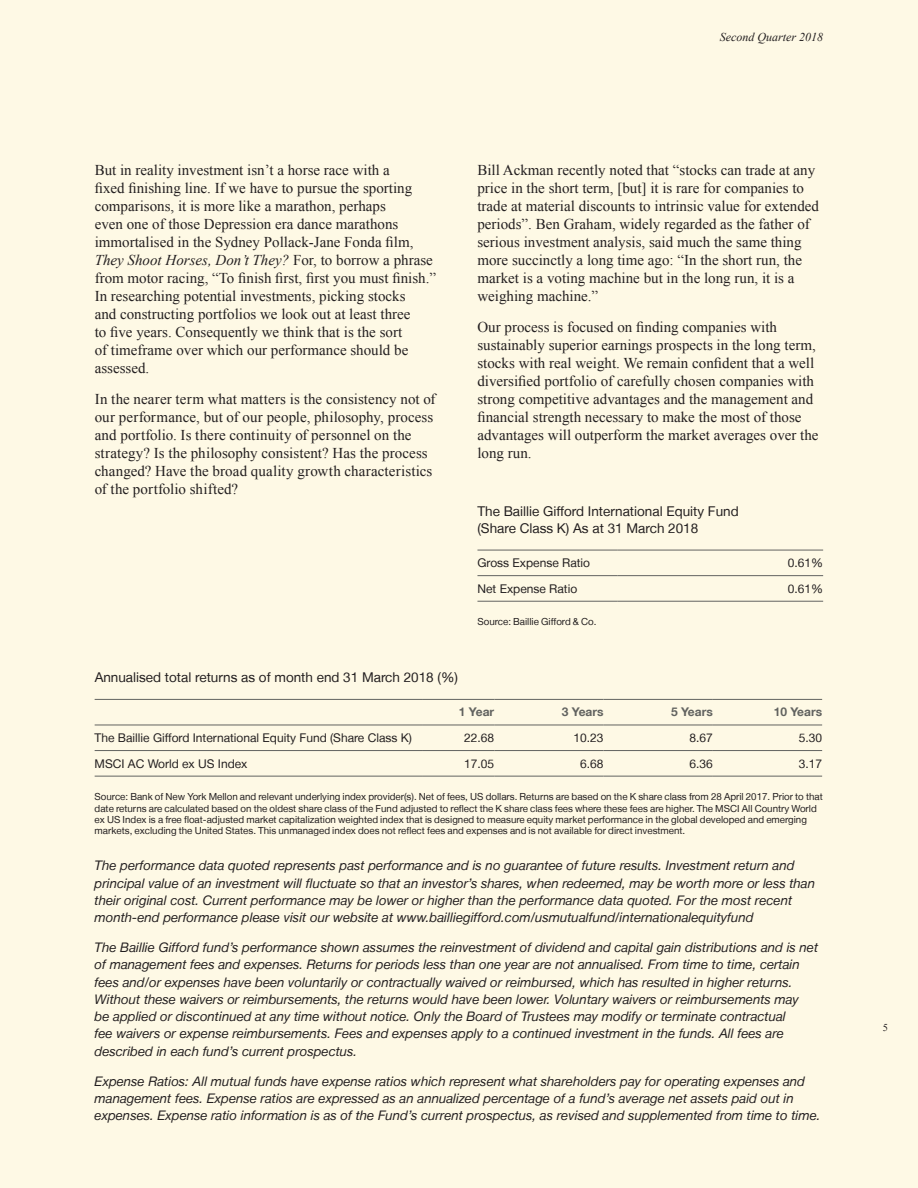
<style>
.page{position:relative;width:918px;height:1188px;background:#fef9e5}
.page>*{position:absolute;margin:0;border:0;box-sizing:border-box;transform-origin:0 0}
.t1{font:15px/18px "Times New Roman";color:#231f20}
.t2{font:13.5px/17.2px "Helvetica Neue LT";color:#231f20}
.t3{font:italic 13.2px/17.2px "Helvetica Neue LT";color:#231f20}
.t4{font:12px "Helvetica Neue LT";color:#231f20}
.t5{font:700 12px "Helvetica Neue LT";color:#626360}
.t6{font:italic 12px "Times New Roman";color:#231f20}
.t7{font:10.5px "Times New Roman";color:#231f20}
.t8{font:9.75px/11.2px "Helvetica Neue LT";color:#231f20}
.s1{font-style:italic}
</style>
<div class="page">
<hr style="left:422px;top:750px;width:72px;height:1px;background:#626360">
<hr style="left:494px;top:750px;width:110px;height:1px;background:#626360">
<hr style="left:604px;top:750px;width:109px;height:1px;background:#626360">
<hr style="left:713px;top:750px;width:109px;height:1px;background:#626360">
<hr style="left:95px;top:776px;width:327px;height:1px;background:#626360">
<hr style="left:95px;top:750px;width:327px;height:1px;background:#626360">
<hr style="left:95px;top:699px;width:327px;height:1px;background:#626360">
<hr style="left:422px;top:699px;width:72px;height:1px;background:#626360">
<hr style="left:494px;top:699px;width:110px;height:1px;background:#626360">
<hr style="left:604px;top:699px;width:109px;height:1px;background:#626360">
<hr style="left:713px;top:699px;width:109px;height:1px;background:#626360">
<hr style="left:95px;top:725px;width:327px;height:1px;background:#626360">
<hr style="left:422px;top:725px;width:72px;height:1px;background:#626360">
<hr style="left:494px;top:725px;width:110px;height:1px;background:#626360">
<hr style="left:604px;top:725px;width:109px;height:1px;background:#626360">
<hr style="left:713px;top:725px;width:109px;height:1px;background:#626360">
<hr style="left:422px;top:776px;width:72px;height:1px;background:#626360">
<hr style="left:494px;top:776px;width:110px;height:1px;background:#626360">
<hr style="left:604px;top:776px;width:109px;height:1px;background:#626360">
<hr style="left:713px;top:776px;width:109px;height:1px;background:#626360">
<hr style="left:618px;top:575px;width:205px;height:1px;background:#626360">
<hr style="left:477px;top:601px;width:141px;height:1px;background:#626360">
<hr style="left:477px;top:550px;width:141px;height:1px;background:#626360">
<hr style="left:477px;top:575px;width:141px;height:1px;background:#626360">
<hr style="left:618px;top:550px;width:205px;height:1px;background:#626360">
<hr style="left:618px;top:601px;width:205px;height:1px;background:#626360">
<p class="t6" style="left:720px;top:29px;width:105px">Second Quarter 2018</p>
<p class="t1" style="left:95px;top:161px;width:343px">But in reality investment isn’t a horse race with a<br>fixed finishing line. If we have to pursue the sporting comparisons, it is more like a marathon, perhaps<br>even one of those Depression era dance marathons immortalised in the Sydney Pollack-Jane Fonda film, <span class="s1">They Shoot Horses, Don’t They?</span> For, to borrow a phrase from motor racing, “To finish first, first you must finish.” In researching potential investments, picking stocks<br>and constructing portfolios we look out at least three<br>to five years. Consequently we think that is the sort<br>of timeframe over which our performance should be assessed.</p>
<p class="t1" style="left:95px;top:389px;width:342px">In the nearer term what matters is the consistency not of our performance, but of our people, philosophy, process and portfolio. Is there continuity of personnel on the strategy? Is the philosophy consistent? Has the process changed? Have the broad quality growth characteristics of the portfolio shifted?</p>
<p class="t2" style="left:95px;top:669px;width:365px">Annualised total returns as of month end 31 March 2018 (%)</p>
<p class="t1" style="left:477px;top:161px;width:343px">Bill Ackman recently noted that “stocks can trade at any price in the short term, [but] it is rare for companies to trade at material discounts to intrinsic value for extended periods”. Ben Graham, widely regarded as the father of serious investment analysis, said much the same thing more succinctly a long time ago: “In the short run, the market is a voting machine but in the long run, it is a weighing machine.”</p>
<p class="t1" style="left:477px;top:317px;width:343px">Our process is focused on finding companies with sustainably superior earnings prospects in the long term, stocks with real weight. We remain confident that a well diversified portfolio of carefully chosen companies with strong competitive advantages and the management and financial strength necessary to make the most of those advantages will outperform the market averages over the long run.</p>
<p class="t2" style="left:477px;top:502px;width:263px">The Baillie Gifford International Equity Fund (Share Class K) As at 31 March 2018</p>
<p class="t4" style="left:477px;top:556px;width:114px">Gross Expense Ratio</p>
<p class="t4" style="left:788px;top:556px;width:37px">0.61%</p>
<p class="t4" style="left:477px;top:581px;width:101px">Net Expense Ratio</p>
<p class="t4" style="left:788px;top:581px;width:37px">0.61%</p>
<p class="t8" style="left:477px;top:616px;width:121px">Source: Baillie Gifford &amp; Co.</p>
<p class="t5" style="left:459px;top:705px;width:37px">1 Year</p>
<p class="t5" style="left:562px;top:705px;width:43px">3 Years</p>
<p class="t5" style="left:671px;top:705px;width:43px">5 Years</p>
<p class="t5" style="left:774px;top:705px;width:50px">10 Years</p>
<p class="t4" style="left:95px;top:731px;width:319px">The Baillie Gifford International Equity Fund (Share Class K)</p>
<p class="t4" style="left:464px;top:731px;width:32px">22.68</p>
<p class="t4" style="left:574px;top:731px;width:32px">10.23</p>
<p class="t4" style="left:690px;top:731px;width:25px">8.67</p>
<p class="t4" style="left:799px;top:731px;width:25px">5.30</p>
<p class="t4" style="left:95px;top:756px;width:154px">MSCI AC World ex US Index</p>
<p class="t4" style="left:464px;top:756px;width:32px">17.05</p>
<p class="t4" style="left:580px;top:756px;width:25px">6.68</p>
<p class="t4" style="left:689px;top:756px;width:25px">6.36</p>
<p class="t4" style="left:799px;top:756px;width:25px">3.17</p>
<p class="t8" style="left:95px;top:791px;width:730px">Source: Bank of New York Mellon and relevant underlying index provider(s). Net of fees, US dollars. Returns are based on the K share class from 28 April 2017. Prior to that date returns are calculated based on the oldest share class of the Fund adjusted to reflect the K share class fees where these fees are higher. The MSCI All Country World ex US Index is a free float-adjusted market capitalization weighted index that is designed to measure equity market performance in the global developed and emerging markets, excluding the United States. This unmanaged index does not reflect fees and expenses and is not available for direct investment.</p>
<p class="t3" style="left:95px;top:857px;width:722px">The performance data quoted represents past performance and is no guarantee of future results. Investment return and principal value of an investment will fluctuate so that an investor’s shares, when redeemed, may be worth more or less than their original cost. Current performance may be lower or higher than the performance data quoted. For the most recent month-end performance please visit our website at www.bailliegifford.com/usmutualfund/internationalequityfund</p>
<p class="t3" style="left:95px;top:939px;width:725px">The Baillie Gifford fund’s performance shown assumes the reinvestment of dividend and capital gain distributions and is net of management fees and expenses. Returns for periods less than one year are not annualised. From time to time, certain fees and/or expenses have been voluntarily or contractually waived or reimbursed, which has resulted in higher returns.<br>Without these waivers or reimbursements, the returns would have been lower. Voluntary waivers or reimbursements may<br>be applied or discontinued at any time without notice. Only the Board of Trustees may modify or terminate contractual<br>fee waivers or expense reimbursements. Fees and expenses apply to a continued investment in the funds. All fees are described in each fund’s current prospectus.</p>
<p class="t3" style="left:95px;top:1072px;width:727px">Expense Ratios: All mutual funds have expense ratios which represent what shareholders pay for operating expenses and management fees. Expense ratios are expressed as an annualized percentage of a fund’s average net assets paid out in expenses. Expense ratio information is as of the Fund’s current prospectus, as revised and supplemented from time to time.</p>
<p class="t7" style="left:883px;top:1020px;width:7px">5</p>
</div>
